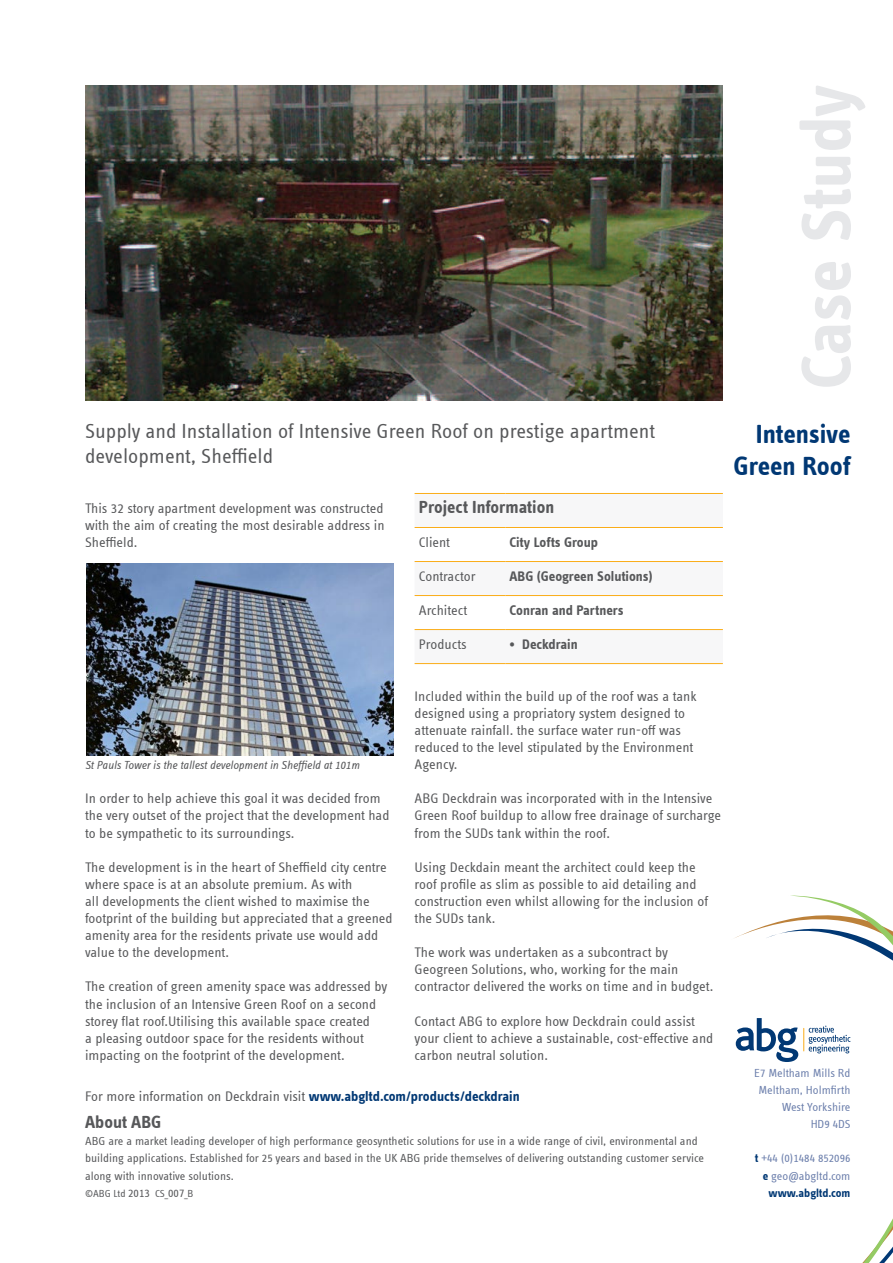
<style>
.page{position:relative;width:893px;height:1263px;background:#fff}
.page>*{position:absolute;margin:0;border:0;box-sizing:border-box;transform-origin:0 0}
.t1{font:700 72px "Info Text Offc";letter-spacing:-.01em;color:#e6e7e9}
.t2{font:700 27px/32.4px "Info Text Offc";letter-spacing:-.005em;color:#013874;text-align:right}
.t3{font:21px "Info Text Offc";color:#57585a}
.t4{font:700 18px "Info Text Offc";color:#57585a}
.t5{font:14.25px/17.1px "Info Text Offc";color:#57585a}
.t6{font:700 14.25px "Info Text Offc";color:#57585a}
.t7{font:12px/17.1px "Info Text Offc";color:#57585a}
.t8{font:12px "Info Text Offc";color:#6c7fac}
.t9{font:italic 12px "Info Text Offc";letter-spacing:-.005em;color:#57585a}
.t10{font:700 12px "Info Text Offc";color:#013874}
.t11{font:10.5px "Info Text Offc";letter-spacing:-.005em;color:#57585a}
.s1{font-weight:700;color:#013874}
.s2{font-size:12px}
</style>
<div class="page">
<svg style="left:735px;top:895px;width:158px;height:368px"></svg>
<svg style="left:736px;top:1018px;width:114px;height:44px"></svg>
<img style="left:85px;top:85px;width:638px;height:315px">
<img style="left:86px;top:563px;width:307px;height:192px">
<svg style="left:415px;top:562px;width:308px;height:69px"></svg>
<hr style="left:415px;top:493px;width:90px;height:1px;background:#faad19">
<hr style="left:505px;top:493px;width:218px;height:1px;background:#faad19">
<hr style="left:415px;top:527px;width:90px;height:1px;background:#faad19">
<hr style="left:505px;top:527px;width:218px;height:1px;background:#faad19">
<hr style="left:415px;top:561px;width:90px;height:1px;background:#faad19">
<hr style="left:505px;top:561px;width:218px;height:1px;background:#faad19">
<hr style="left:415px;top:595px;width:90px;height:1px;background:#faad19">
<hr style="left:505px;top:595px;width:218px;height:1px;background:#faad19">
<hr style="left:415px;top:629px;width:90px;height:1px;background:#faad19">
<hr style="left:505px;top:629px;width:218px;height:1px;background:#faad19">
<hr style="left:415px;top:663px;width:90px;height:1px;background:#faad19">
<hr style="left:505px;top:663px;width:218px;height:1px;background:#faad19">
<p class="t3" style="left:85px;top:420px;width:571px">Supply and Installation of Intensive Green Roof on prestige apartment</p>
<p class="t3" style="left:85px;top:445px;width:190px">development, Sheffield</p>
<p class="t5" style="left:85px;top:499px;width:301px;text-align:justify">This 32 story apartment development was constructed with the aim of creating the most desirable address in Sheffield.</p>
<p class="t4" style="left:419px;top:496px;width:137px">Project Information</p>
<p class="t5" style="left:419px;top:534px;width:33px">Client</p>
<p class="t6" style="left:509px;top:534px;width:90px">City Lofts Group</p>
<p class="t5" style="left:419px;top:568px;width:58px">Contractor</p>
<p class="t6" style="left:509px;top:568px;width:145px">ABG (Geogreen Solutions)</p>
<p class="t5" style="left:419px;top:602px;width:50px">Architect</p>
<p class="t6" style="left:509px;top:602px;width:116px">Conran and Partners</p>
<p class="t5" style="left:419px;top:636px;width:49px">Products</p>
<p class="t6" style="left:509px;top:636px;width:70px">• Deckdrain</p>
<p class="t1" style="left:785px;top:389px;width:306px;rotate:-90deg">Case Study</p>
<p class="t2" style="left:734px;top:418px;width:119px">Intensive<br>Green Roof</p>
<p class="t9" style="left:85px;top:759px;width:276px">St Pauls Tower is the tallest development in Sheffield at 101m</p>
<p class="t5" style="left:85px;top:790px;width:306px">In order to help achieve this goal it was decided from the very outset of the project that the development had to be sympathetic to its surroundings.</p>
<p class="t5" style="left:85px;top:858px;width:309px">The development is in the heart of Sheffield city centre where space is at an absolute premium. As with<br>all developments the client wished to maximise the footprint of the building but appreciated that a greened amenity area for the residents private use would add value to the development.</p>
<p class="t5" style="left:85px;top:978px;width:304px">The creation of green amenity space was addressed by the inclusion of an Intensive Green Roof on a second storey flat roof.Utilising this available space created<br>a pleasing outdoor space for the residents without impacting on the footprint of the development.</p>
<p class="t5" style="left:415px;top:687px;width:284px">Included within the build up of the roof was a tank designed using a propriatory system designed to attenuate rainfall. the surface water run-off was reduced to the level stipulated by the Environment Agency.</p>
<p class="t5" style="left:415px;top:790px;width:308px">ABG Deckdrain was incorporated with in the Intensive<br>Green Roof buildup to allow free drainage of surcharge from the SUDs tank within the roof.</p>
<p class="t5" style="left:415px;top:858px;width:295px">Using Deckdain meant the architect could keep the roof profile as slim as possible to aid detailing and construction even whilst allowing for the inclusion of the SUDs tank.</p>
<p class="t5" style="left:415px;top:944px;width:300px">The work was undertaken as a subcontract by<br>Geogreen Solutions, who, working for the main contractor delivered the works on time and in budget.</p>
<p class="t5" style="left:415px;top:1012px;width:300px">Contact ABG to explore how Deckdrain could assist your client to achieve a sustainable, cost-effective and carbon neutral solution.</p>
<p class="t5" style="left:85px;top:1088px;width:436px">For more information on Deckdrain visit <span class="s1">www.abgltd.com/products/deckdrain</span></p>
<p class="t4" style="left:85px;top:1112px;width:78px">About ABG</p>
<p class="t7" style="left:85px;top:1133px;width:620px">ABG are a market leading developer of high performance geosynthetic solutions for use in a wide range of civil, environmental and building applications. Established for 25 years and based in the UK ABG pride themselves of delivering outstanding customer service along with innovative solutions.</p>
<p class="t11" style="left:85px;top:1187px;width:110px">©ABG Ltd <span class="s2">2013</span> CS_<span class="s2">007</span>_B</p>
<p class="t8" style="left:754px;top:1066px;width:98px">E7 Meltham Mills Rd</p>
<p class="t8" style="left:758px;top:1084px;width:93px">Meltham, Holmfirth</p>
<p class="t8" style="left:782px;top:1101px;width:70px">West Yorkshire</p>
<p class="t8" style="left:811px;top:1118px;width:41px">HD9 4DS</p>
<p class="t8" style="left:755px;top:1152px;width:97px"><span class="s1">t</span> +44 (0)1484 852096</p>
<p class="t8" style="left:763px;top:1169px;width:89px"><span class="s1">e</span> geo@abgltd.com</p>
<p class="t10" style="left:769px;top:1186px;width:83px">www.abgltd.com</p>
</div>
